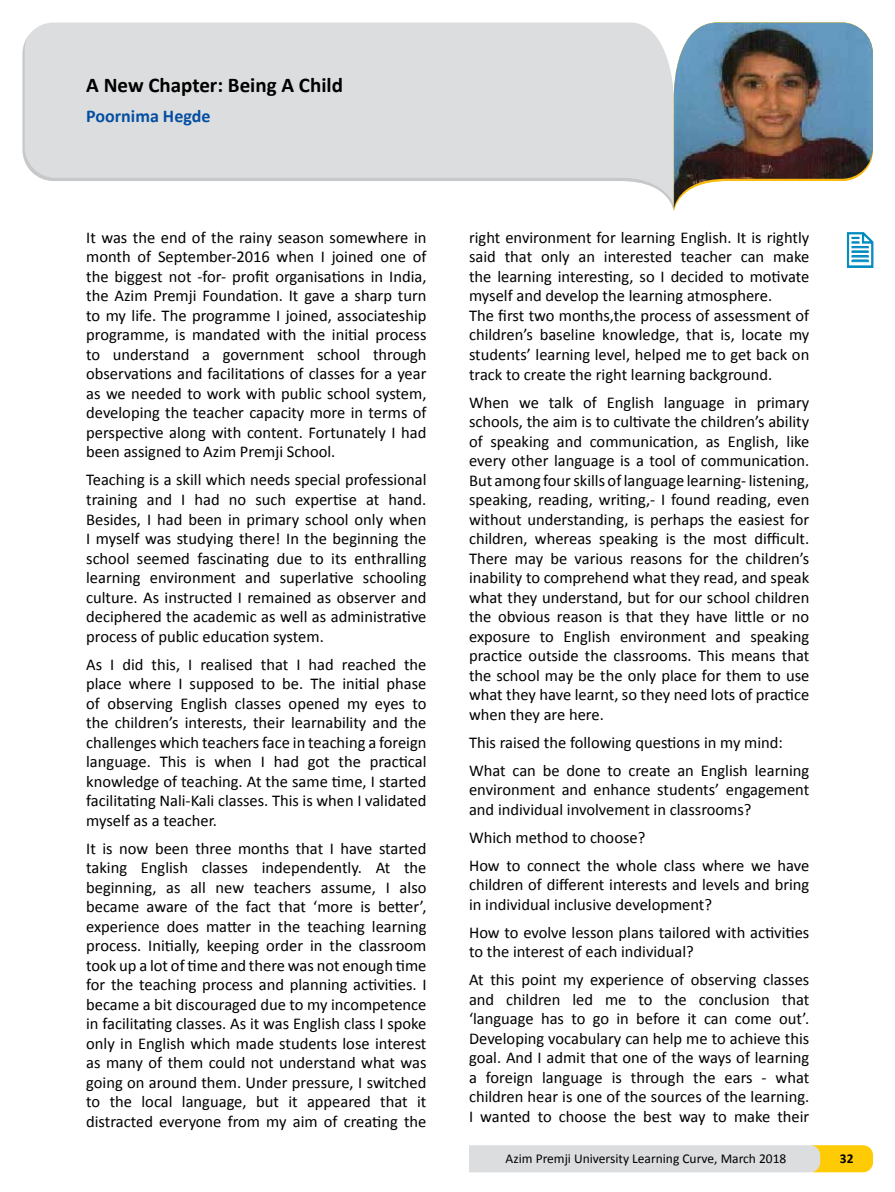
<style>
.page{position:relative;width:895px;height:1192px;background:#fff}
.page>*{position:absolute;margin:0;border:0;box-sizing:border-box;transform-origin:0 0}
.t1{font:700 21px "Calibri";color:#000}
.t2{font:700 18px "Calibri";color:#034ea2}
.t3{font:16.5px/19.5px "Calibri";color:#000;text-align:justify}
.t4{font:13.5px "Calibri";color:#000}
.t5{font:700 13.5px "Calibri";color:#000}
</style>
<div class="page">
<div style="left:29px;top:23px;width:626px;height:12px;background:#dcddde"></div>
<svg style="left:23px;top:35px;width:651px;height:176px;fill:#dcddde"></svg>
<div style="left:804px;top:1145px;width:69px;height:27px;background:#ffcb05;border-radius:10px"></div>
<div style="left:469px;top:1145px;width:351px;height:27px;background:#dcddde"></div>
<img style="left:674px;top:23px;width:199px;height:186px">
<svg style="left:846px;top:232px;width:27px;height:36px"></svg>
<p class="t1" style="left:86px;top:72px;width:258px">A New Chapter: Being A Child</p>
<p class="t2" style="left:86px;top:105px;width:126px">Poornima Hegde</p>
<p class="t3" style="left:86px;top:228px;width:342px">It was the end of the rainy season somewhere in month of September-2016 when I joined one of the biggest not -for- profit organisations in India, the Azim Premji Foundation. It gave a sharp turn to my life. The programme I joined, associateship programme, is mandated with the initial process to understand a government school through observations and facilitations of classes for a year as we needed to work with public school system, developing the teacher capacity more in terms of perspective along with content. Fortunately I had been assigned to Azim Premji School.</p>
<p class="t3" style="left:86px;top:470px;width:342px">Teaching is a skill which needs special professional training and I had no such expertise at hand.<br>Besides, I had been in primary school only when I myself was studying there! In the beginning the school seemed fascinating due to its enthralling learning environment and superlative schooling culture. As instructed I remained as observer and deciphered the academic as well as administrative process of public education system.</p>
<p class="t3" style="left:86px;top:654px;width:342px">As I did this, I realised that I had reached the place where I supposed to be. The initial phase of observing English classes opened my eyes to the children’s interests, their learnability and the challenges which teachers face in teaching a foreign language. This is when I had got the practical knowledge of teaching. At the same time, I started facilitating Nali-Kali classes. This is when I validated myself as a teacher.</p>
<p class="t3" style="left:86px;top:838px;width:342px">It is now been three months that I have started taking English classes independently. At the beginning, as all new teachers assume, I also became aware of the fact that ‘more is better’, experience does matter in the teaching learning process. Initially, keeping order in the classroom took up a lot of time and there was not enough time for the teaching process and planning activities. I became a bit discouraged due to my incompetence in facilitating classes. As it was English class I spoke only in English which made students lose interest as many of them could not understand what was going on around them. Under pressure, I switched to the local language, but it appeared that it distracted everyone from my aim of creating the</p>
<p class="t3" style="left:469px;top:228px;width:342px;text-align:left">right environment for learning English. It is rightly said that only an interested teacher can make the learning interesting, so I decided to motivate myself and develop the learning atmosphere.<br>The first two months,the process of assessment of children’s baseline knowledge, that is, locate my students’ learning level, helped me to get back on track to create the right learning background.</p>
<p class="t3" style="left:469px;top:392px;width:342px">When we talk of English language in primary schools, the aim is to cultivate the children’s ability of speaking and communication, as English, like every other language is a tool of communication.<br>But among four skills of language learning- listening, speaking, reading, writing,- I found reading, even without understanding, is perhaps the easiest for children, whereas speaking is the most difficult.<br>There may be various reasons for the children’s inability to comprehend what they read, and speak what they understand, but for our school children the obvious reason is that they have little or no exposure to English environment and speaking practice outside the classrooms. This means that the school may be the only place for them to use what they have learnt, so they need lots of practice when they are here.</p>
<p class="t3" style="left:469px;top:728px;width:342px;line-height:28px">This raised the following questions in my mind:<br>What can be done to create an English learning</p>
<p class="t3" style="left:469px;top:780px;width:342px">environment and enhance students’ engagement and individual involvement in classrooms?</p>
<p class="t3" style="left:469px;top:823px;width:342px;line-height:28px">Which method to choose?<br>How to connect the whole class where we have</p>
<p class="t3" style="left:469px;top:875px;width:342px">children of different interests and levels and bring in individual inclusive development?</p>
<p class="t3" style="left:469px;top:922px;width:342px">How to evolve lesson plans tailored with activities to the interest of each individual?</p>
<p class="t3" style="left:469px;top:970px;width:342px">At this point my experience of observing classes and children led me to the conclusion that ‘language has to go in before it can come out’.<br>Developing vocabulary can help me to achieve this goal. And I admit that one of the ways of learning a foreign language is through the ears - what children hear is one of the sources of the learning.<br>I wanted to choose the best way to make their</p>
<p class="t4" style="left:505px;top:1150px;width:282px">Azim Premji University Learning Curve, March 2018</p>
<p class="t5" style="left:840px;top:1149px;width:15px">32</p>
</div>
